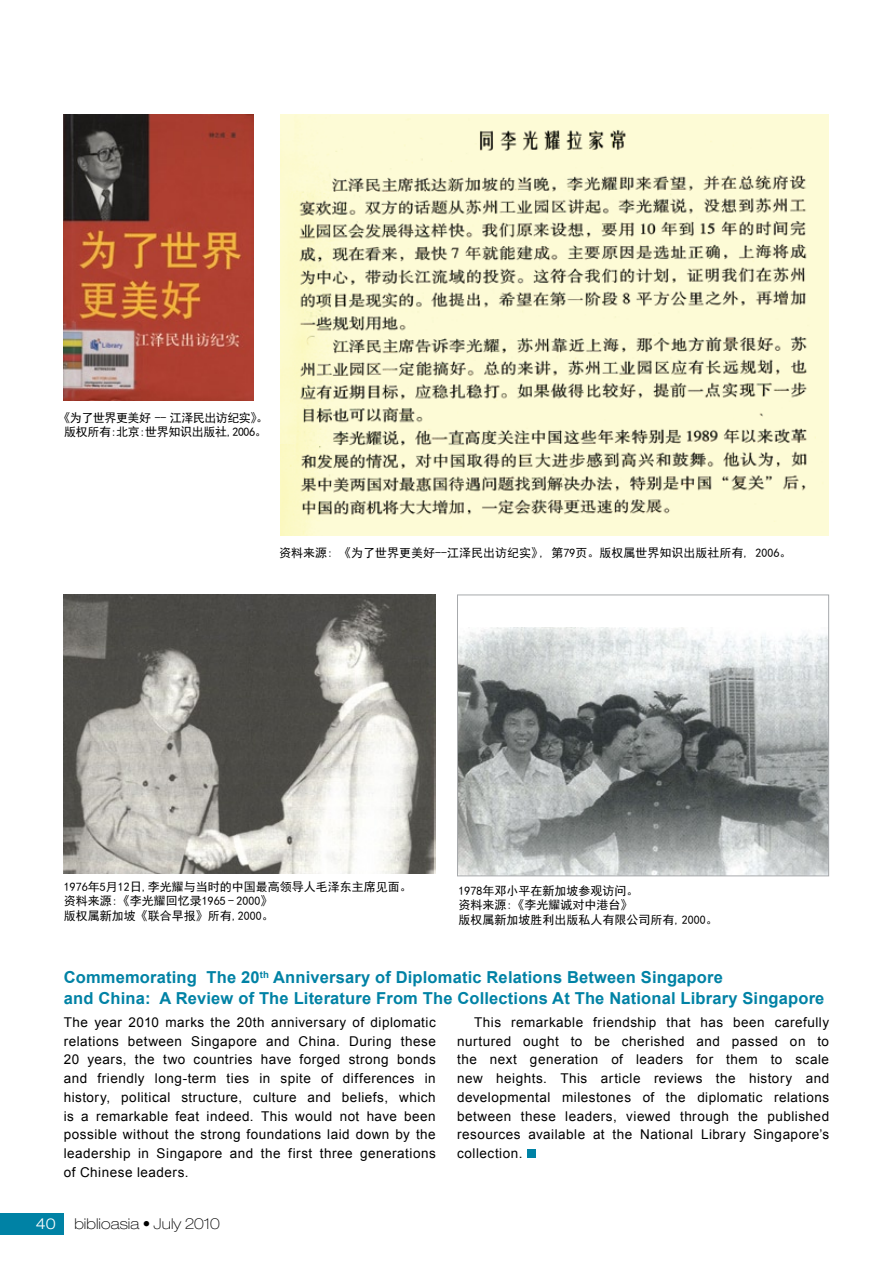
<style>
.page{position:relative;width:893px;height:1263px;background:#fff}
.page>*{position:absolute;margin:0;border:0;box-sizing:border-box;transform-origin:0 0}
.t1{font:700 16.5px/21px "Arial";letter-spacing:.01em;color:#0082a5}
.t2{font:100 expanded 15px "Helvetica Neue LT Pro";letter-spacing:.005em;color:#000}
.t3{font:13.5px/18.8px "Arial";letter-spacing:.035em;color:#000;text-align:justify}
.t4{font:12px/14.4px "Sim Hei";color:#000}
.t5{font:12px/14.4px "Sim Hei";letter-spacing:-.03em;color:#000;text-align:center}
.s1{font-weight:300;color:#fff}
</style>
<div class="page">
<div style="left:0;top:1213px;width:64px;height:22px;background:#0082a5"></div>
<img style="left:459px;top:628px;width:368px;height:246px">
<div style="left:457px;top:595px;width:372px;height:281px;border:1px solid #a7a9ac"></div>
<img style="left:64px;top:595px;width:372px;height:278px">
<img style="left:280px;top:115px;width:549px;height:421px">
<div style="left:527px;top:1149px;width:9px;height:9px;background:#0082a5"></div>
<img style="left:64px;top:115px;width:190px;height:286px">
<p class="t5" style="left:58px;top:410px;width:211px">《为了世界更美好 -- 江泽民出访纪实》。版权所有:北京:世界知识出版社,2006。</p>
<p class="t4" style="left:279px;top:546px;width:514px">资料来源: 《为了世界更美好--江泽民出访纪实》, 第79页。版权属世界知识出版社所有, 2006。</p>
<p class="t4" style="left:64px;top:879px;width:350px">1976年5月12日,李光耀与当时的中国最高领导人毛泽东主席见面。资料来源:《李光耀回忆录1965 - 2000》<br>版权属新加坡《联合早报》所有,2000。</p>
<p class="t4" style="left:459px;top:884px;width:261px">1978年邓小平在新加坡参观访问。<br>资料来源:《李光耀诚对中港台》<br>版权属新加坡胜利出版私人有限公司所有, 2000。</p>
<p class="t1" style="left:64px;top:967px;width:762px">Commemorating The 20<sup>th</sup> Anniversary of Diplomatic Relations Between Singapore<br>and China: A Review of The Literature From The Collections At The National Library Singapore</p>
<p class="t3" style="left:457px;top:1013px;width:374px;text-indent:17px">This remarkable friendship that has been carefully nurtured ought to be cherished and passed on to the next generation of leaders for them to scale new heights. This article reviews the history and developmental milestones of the diplomatic relations between these leaders, viewed through the published resources available at the National Library Singapore’s collection.</p>
<p class="t3" style="left:64px;top:1013px;width:374px">The year 2010 marks the 20th anniversary of diplomatic relations between Singapore and China. During these 20 years, the two countries have forged strong bonds and friendly long-term ties in spite of differences in history, political structure, culture and beliefs, which is a remarkable feat indeed. This would not have been possible without the strong foundations laid down by the leadership in Singapore and the first three generations of Chinese leaders.</p>
<p class="t2" style="left:36px;top:1215px;width:186px"><span class="s1">40</span> biblioasia • July 2010</p>
</div>
